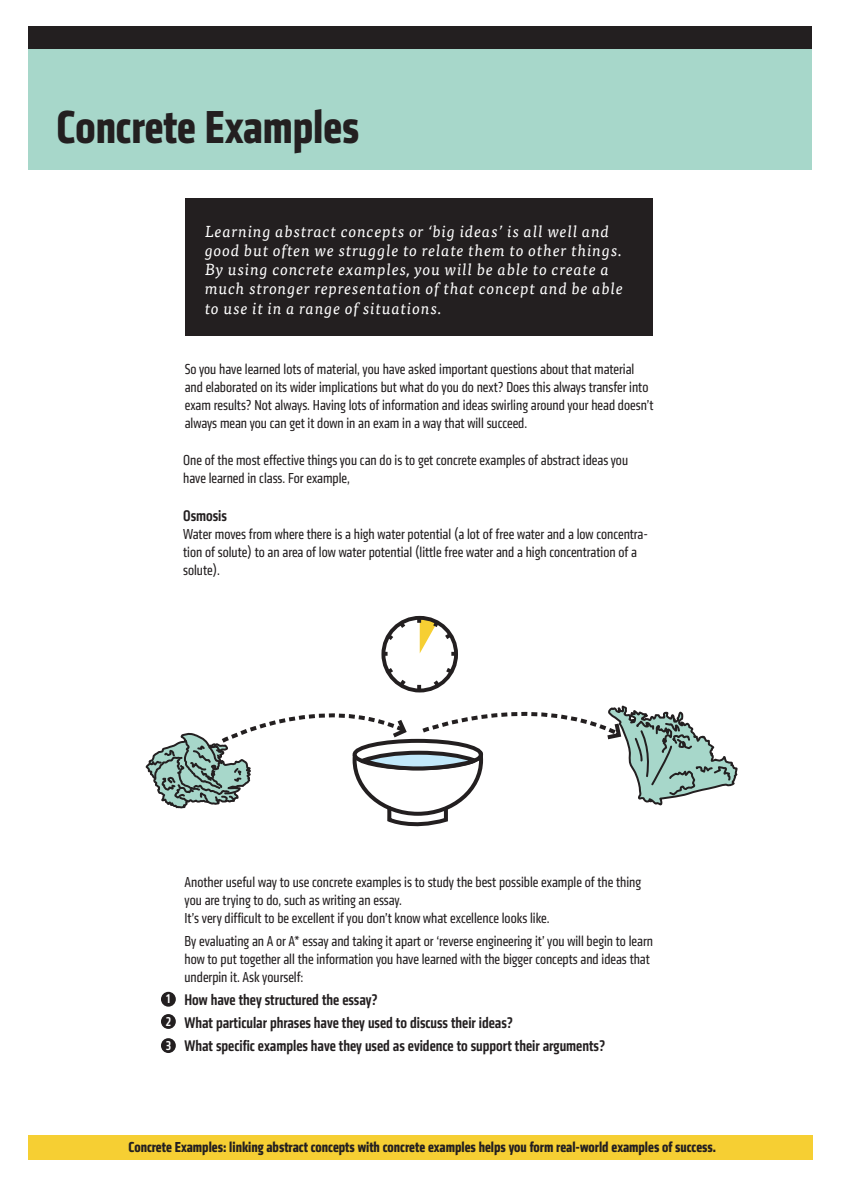
<style>
.page{position:relative;width:842px;height:1191px;background:#fff}
.page>*{position:absolute;margin:0;border:0;box-sizing:border-box;transform-origin:0 0}
.t1{font:700 condensed 48px "Klavika";color:#231f20}
.t2{font:italic 16px/19.2px "Tisa OT";letter-spacing:.05em;color:#fff}
.t3{font:500 condensed 16px/23px "Klavika";color:#231f20}
.t4{font:condensed 15px/18px "Klavika";color:#231f20}
.t5{font:700 condensed 15px "Klavika";color:#231f20}
.t6{font:500 condensed 13.2px/22.3px "Klavika";color:#fff}
</style>
<div class="page">
<div style="left:186px;top:198px;width:467px;height:137px;background:#231f20"></div>
<div style="left:28px;top:27px;width:783px;height:143px;background:#a7d7ca"></div>
<div style="left:28px;top:27px;width:783px;height:22px;background:#231f20"></div>
<div style="left:28px;top:1135px;width:784px;height:24px;background:#f6cf33"></div>
<div style="left:161px;top:991px;width:15px;height:15px;background:#231f20;border-radius:50%"></div>
<div style="left:161px;top:1014px;width:15px;height:15px;background:#231f20;border-radius:50%"></div>
<div style="left:161px;top:1038px;width:15px;height:15px;background:#231f20;border-radius:50%"></div>
<div style="left:381px;top:616px;width:77px;height:76px;border:4px solid #231f20;border-radius:50%"></div>
<svg style="left:384px;top:618px;width:25px;height:26px"></svg>
<svg style="left:384px;top:652px;width:4px;height:4px"></svg>
<svg style="left:417px;top:617px;width:39px;height:39px"></svg>
<svg style="left:146px;top:664px;width:592px;height:163px"></svg>
<p class="t1" style="left:57px;top:96px;width:304px">Concrete Examples</p>
<p class="t2" style="left:205px;top:222px;width:420px">Learning abstract concepts or ‘big ideas’ is all well and good but often we struggle to relate them to other things.<br>By using concrete examples, you will be able to create a much stronger representation of that concept and be able to use it in a range of situations.</p>
<p class="t4" style="left:185px;top:360px;width:470px">So you have learned lots of material, you have asked important questions about that material and elaborated on its wider implications but what do you do next? Does this always transfer into exam results? Not always. Having lots of information and ideas swirling around your head doesn’t always mean you can get it down in an exam in a way that will succeed.</p>
<p class="t4" style="left:183px;top:451px;width:446px">One of the most effective things you can do is to get concrete examples of abstract ideas you have learned in class. For example,</p>
<p class="t3" style="left:183px;top:504px;width:45px">Osmosis</p>
<p class="t4" style="left:183px;top:525px;width:466px">Water moves from where there is a high water potential (a lot of free water and a low concentra&shy;tion of solute) to an area of low water potential (little free water and a high concentration of a solute).</p>
<p class="t6" style="left:166px;top:988px;width:7px">1<br>2</p>
<p class="t6" style="left:166px;top:1034px;width:7px">3</p>
<p class="t4" style="left:184px;top:873px;width:458px">Another useful way to use concrete examples is to study the best possible example of the thing you are trying to do, such as writing an essay.<br>It’s very difficult to be excellent if you don’t know what excellence looks like.</p>
<p class="t4" style="left:184px;top:932px;width:470px">By evaluating an A or A* essay and taking it apart or ‘reverse engineering it’ you will begin to learn how to put together all the information you have learned with the bigger concepts and ideas that underpin it. Ask yourself:</p>
<p class="t3" style="left:184px;top:988px;width:422px">How have they structured the essay?<br>What particular phrases have they used to discuss their ideas?<br>What specific examples have they used as evidence to support their arguments?</p>
<p class="t5" style="left:128px;top:1137px;width:589px">Concrete Examples: linking abstract concepts with concrete examples helps you form real-world examples of success.</p>
</div>
